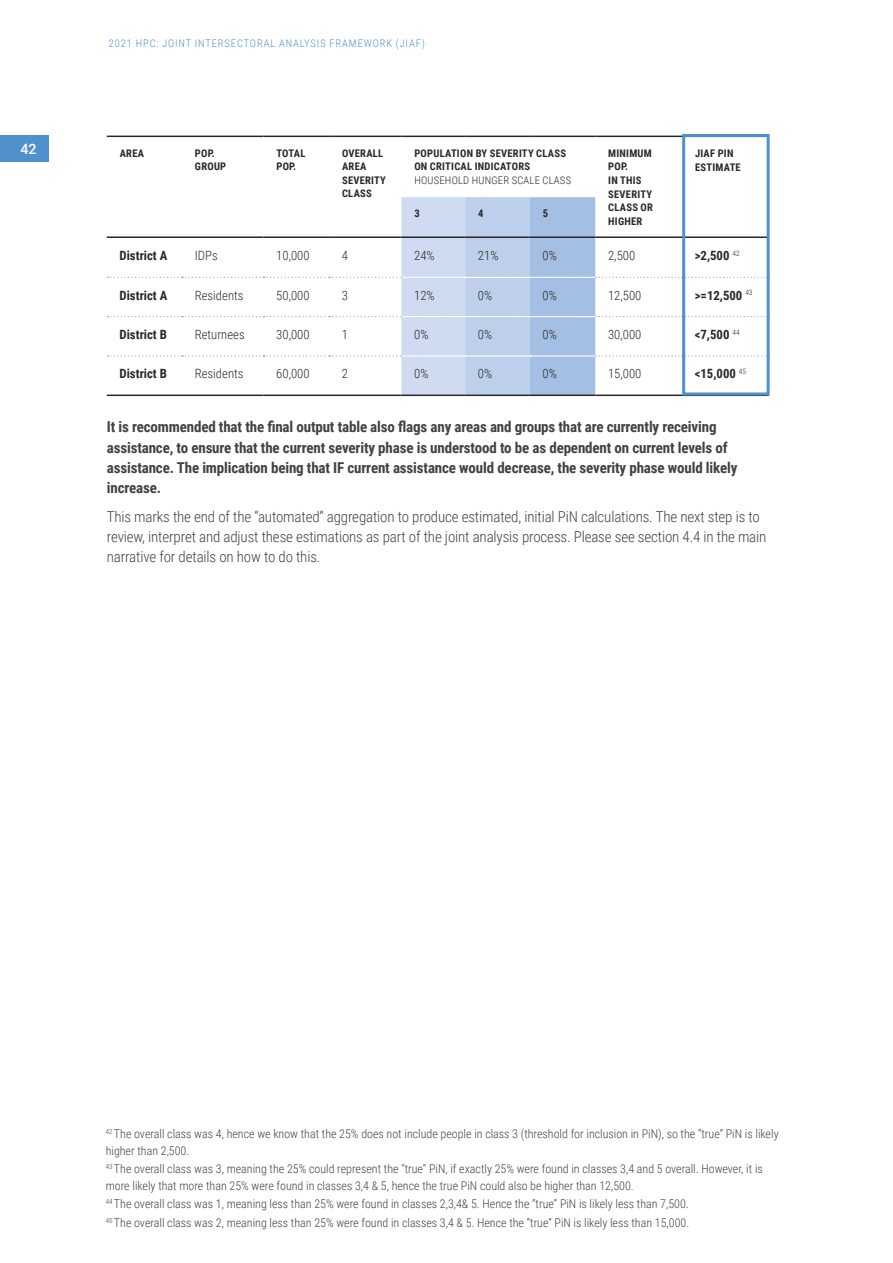
<style>
.page{position:relative;width:893px;height:1263px;background:#fff}
.page>*{position:absolute;margin:0;border:0;box-sizing:border-box;transform-origin:0 0}
.t1{font:700 15px/20.2px "Roboto Condensed";letter-spacing:-.01em;color:#424241}
.t2{font:300 15px/20.2px "Roboto Condensed";letter-spacing:-.01em;color:#424241}
.t3{font:500 14.25px "Roboto";color:#fff}
.t4{font:300 12.75px "Roboto Condensed";color:#292829}
.t5{font:700 12.75px "Roboto Condensed";color:#292829}
.t6{font:300 12px/16.5px "Roboto Condensed";color:#424241}
.t7{font:700 10.5px/13.5px "Roboto Condensed";letter-spacing:.025em;color:#292829}
.t8{font:300 10.5px "Roboto Condensed";letter-spacing:.085em;color:#5091cd}
.t9{font:300 10.5px "Roboto Condensed";letter-spacing:.025em;color:#292829}
</style>
<div class="page">
<div style="left:0;top:135px;width:49px;height:26px;background:#5091cd"></div>
<hr style="left:107px;top:136px;width:75px;height:1px;background:#292829">
<hr style="left:182px;top:136px;width:81px;height:1px;background:#292829">
<hr style="left:263px;top:136px;width:66px;height:1px;background:#292829">
<hr style="left:329px;top:136px;width:72px;height:1px;background:#292829">
<hr style="left:401px;top:136px;width:64px;height:1px;background:#292829">
<hr style="left:465px;top:136px;width:65px;height:1px;background:#292829">
<hr style="left:530px;top:136px;width:65px;height:1px;background:#292829">
<hr style="left:595px;top:136px;width:87px;height:1px;background:#292829">
<svg style="left:107px;top:197px;width:659px;height:198px"></svg>
<hr style="left:107px;top:395px;width:75px;height:1px;background:#292829">
<hr style="left:182px;top:395px;width:81px;height:1px;background:#292829">
<hr style="left:263px;top:395px;width:66px;height:1px;background:#292829">
<hr style="left:329px;top:395px;width:72px;height:1px;background:#292829">
<hr style="left:401px;top:395px;width:64px;height:1px;background:#292829">
<hr style="left:465px;top:395px;width:65px;height:1px;background:#292829">
<hr style="left:530px;top:395px;width:65px;height:1px;background:#292829">
<hr style="left:595px;top:395px;width:87px;height:1px;background:#292829">
<hr style="left:682px;top:395px;width:87px;height:1px;background:#292829">
<div style="left:682px;top:134px;width:88px;height:261px;border:3px solid #5091cd"></div>
<p class="t3" style="left:20px;top:139px;width:18px">42</p>
<p class="t8" style="left:109px;top:36px;width:317px">2021 HPC: JOINT INTERSECTORAL ANALYSIS FRAMEWORK (JIAF)</p>
<p class="t7" style="left:120px;top:146px;width:26px">AREA</p>
<p class="t7" style="left:195px;top:146px;width:33px">POP.<br>GROUP</p>
<p class="t7" style="left:276px;top:146px;width:30px">TOTAL<br>POP.</p>
<p class="t7" style="left:342px;top:146px;width:45px">OVERALL<br>AREA<br>SEVERITY<br>CLASS</p>
<p class="t7" style="left:414px;top:146px;width:153px">POPULATION BY SEVERITY CLASS<br>ON CRITICAL INDICATORS</p>
<p class="t9" style="left:414px;top:173px;width:158px">HOUSEHOLD HUNGER SCALE CLASS</p>
<p class="t7" style="left:414px;top:206px;width:7px">3</p>
<p class="t7" style="left:478px;top:206px;width:7px">4</p>
<p class="t7" style="left:543px;top:206px;width:7px">5</p>
<p class="t7" style="left:608px;top:146px;width:46px">MINIMUM<br>POP.<br>IN THIS<br>SEVERITY<br>CLASS OR<br>HIGHER</p>
<p class="t7" style="left:695px;top:146px;width:47px">JIAF PIN<br>ESTIMATE</p>
<p class="t5" style="left:120px;top:247px;width:49px">District A</p>
<p class="t4" style="left:195px;top:247px;width:24px">IDPs</p>
<p class="t4" style="left:276px;top:247px;width:35px">10,000</p>
<p class="t4" style="left:342px;top:247px;width:8px">4</p>
<p class="t4" style="left:414px;top:247px;width:22px">24%</p>
<p class="t4" style="left:478px;top:247px;width:22px">21%</p>
<p class="t4" style="left:543px;top:247px;width:16px">0%</p>
<p class="t4" style="left:608px;top:247px;width:29px">2,500</p>
<p class="t5" style="left:695px;top:247px;width:46px">&gt;2,500 <sup>42</sup></p>
<p class="t5" style="left:120px;top:286px;width:49px">District A</p>
<p class="t4" style="left:195px;top:286px;width:50px">Residents</p>
<p class="t4" style="left:276px;top:286px;width:35px">50,000</p>
<p class="t4" style="left:342px;top:286px;width:8px">3</p>
<p class="t4" style="left:414px;top:286px;width:22px">12%</p>
<p class="t4" style="left:478px;top:286px;width:16px">0%</p>
<p class="t4" style="left:543px;top:286px;width:16px">0%</p>
<p class="t4" style="left:608px;top:286px;width:35px">12,500</p>
<p class="t5" style="left:695px;top:286px;width:59px">&gt;=12,500 <sup>43</sup></p>
<p class="t5" style="left:120px;top:325px;width:49px">District B</p>
<p class="t4" style="left:195px;top:325px;width:52px">Returnees</p>
<p class="t4" style="left:276px;top:325px;width:35px">30,000</p>
<p class="t4" style="left:342px;top:325px;width:8px">1</p>
<p class="t4" style="left:414px;top:325px;width:16px">0%</p>
<p class="t4" style="left:478px;top:325px;width:16px">0%</p>
<p class="t4" style="left:543px;top:325px;width:16px">0%</p>
<p class="t4" style="left:608px;top:325px;width:35px">30,000</p>
<p class="t5" style="left:695px;top:325px;width:46px">&lt;7,500 <sup>44</sup></p>
<p class="t5" style="left:120px;top:365px;width:49px">District B</p>
<p class="t4" style="left:195px;top:365px;width:50px">Residents</p>
<p class="t4" style="left:276px;top:365px;width:35px">60,000</p>
<p class="t4" style="left:342px;top:365px;width:8px">2</p>
<p class="t4" style="left:414px;top:365px;width:16px">0%</p>
<p class="t4" style="left:478px;top:365px;width:16px">0%</p>
<p class="t4" style="left:543px;top:365px;width:16px">0%</p>
<p class="t4" style="left:608px;top:365px;width:35px">15,000</p>
<p class="t5" style="left:695px;top:365px;width:53px">&lt;15,000 <sup>45</sup></p>
<p class="t1" style="left:107px;top:416px;width:632px">It is recommended that the final output table also flags any areas and groups that are currently receiving assistance, to ensure that the current severity phase is understood to be as dependent on current levels of assistance. The implication being that IF current assistance would decrease, the severity phase would likely increase.</p>
<p class="t2" style="left:107px;top:506px;width:661px">This marks the end of the “automated” aggregation to produce estimated, initial PiN calculations. The next step is to review, interpret and adjust these estimations as part of the joint analysis process. Please see section 4.4 in the main narrative for details on how to do this.</p>
<p class="t6" style="left:106px;top:1125px;width:674px"><sup>42</sup> The overall class was 4, hence we know that the 25% does not include people in class 3 (threshold for inclusion in PiN), so the “true” PiN is likely higher than 2,500.</p>
<p class="t6" style="left:106px;top:1160px;width:659px"><sup>43</sup> The overall class was 3, meaning the 25% could represent the “true” PiN, if exactly 25% were found in classes 3,4 and 5 overall. However, it is more likely that more than 25% were found in classes 3,4 &amp; 5, hence the true PiN could also be higher than 12,500.</p>
<p class="t6" style="left:106px;top:1194px;width:585px;line-height:18.6px"><sup>44</sup> The overall class was 1, meaning less than 25% were found in classes 2,3,4&amp; 5. Hence the “true” PiN is likely less than 7,500.<br><sup>45</sup> The overall class was 2, meaning less than 25% were found in classes 3,4 &amp; 5. Hence the “true” PiN is likely less than 15,000.</p>
</div>
